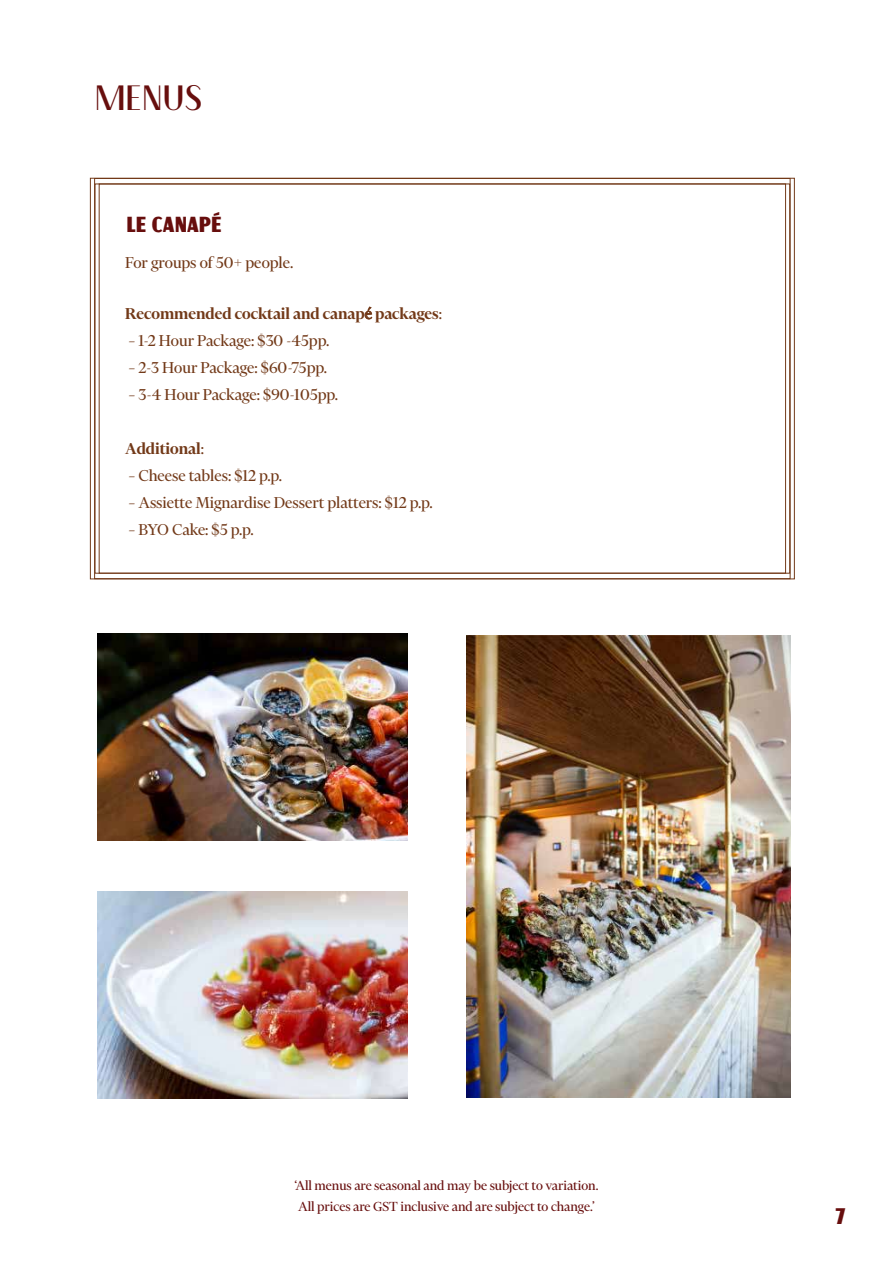
<style>
.page{position:relative;width:893px;height:1263px;background:#fff}
.page>*{position:absolute;margin:0;border:0;box-sizing:border-box;transform-origin:0 0}
.t1{font:35.1px "Silkscreen Display";color:#670e0d}
.t2{font:22.5px "Silkscreen";color:#670e0d}
.t3{font:21.75px "Silkscreen";color:#670e0d}
.t4{font:18px "Financier Display";color:#723918}
.t5{font:600 18px "Financier Display Test";color:#723918}
.t6{font:15px/21px "Financier Display";color:#670e0d}
.s1{font-family:"Financier Display";font-weight:400}
</style>
<div class="page">
<svg style="left:94px;top:178px;width:697px;height:401px"></svg>
<svg style="left:99px;top:183px;width:687px;height:391px"></svg>
<svg style="left:365px;top:306px;width:7px;height:13px"></svg>
<img style="left:97px;top:892px;width:311px;height:207px">
<img style="left:97px;top:634px;width:311px;height:206px">
<img style="left:466px;top:635px;width:325px;height:462px">
<h1 class="t1" style="left:95px;top:72px;width:109px">MENUS</h1>
<p class="t3" style="left:126px;top:207px;width:97px">LE CANAPÉ</p>
<p class="t4" style="left:125px;top:253px;width:170px">For groups of 50+ people.</p>
<p class="t5" style="left:125px;top:301px;width:318px">Recommended cocktail and canap<span class="s1">é</span> packages<span class="s1">:</span></p>
<p class="t4" style="left:128px;top:331px;width:202px">– 1-2 Hour Package: $30 -45pp.</p>
<p class="t4" style="left:128px;top:358px;width:200px">– 2-3 Hour Package: $60-75pp.</p>
<p class="t4" style="left:128px;top:385px;width:211px">– 3-4 Hour Package: $90-105pp.</p>
<p class="t5" style="left:125px;top:436px;width:80px">Additional<span class="s1">:</span></p>
<p class="t4" style="left:128px;top:466px;width:155px">– Cheese tables: $12 p.p.</p>
<p class="t4" style="left:128px;top:493px;width:306px">– Assiette Mignardise Dessert platters: $12 p.p.</p>
<p class="t4" style="left:128px;top:520px;width:127px">– BYO Cake: $5 p.p.</p>
<p class="t6" style="left:294px;top:1175px;width:305px">‘All menus are seasonal and may be subject to variation.<br>All prices are GST inclusive and are subject to change.’</p>
<p class="t2" style="left:835px;top:1198px;width:11px">7</p>
</div>
